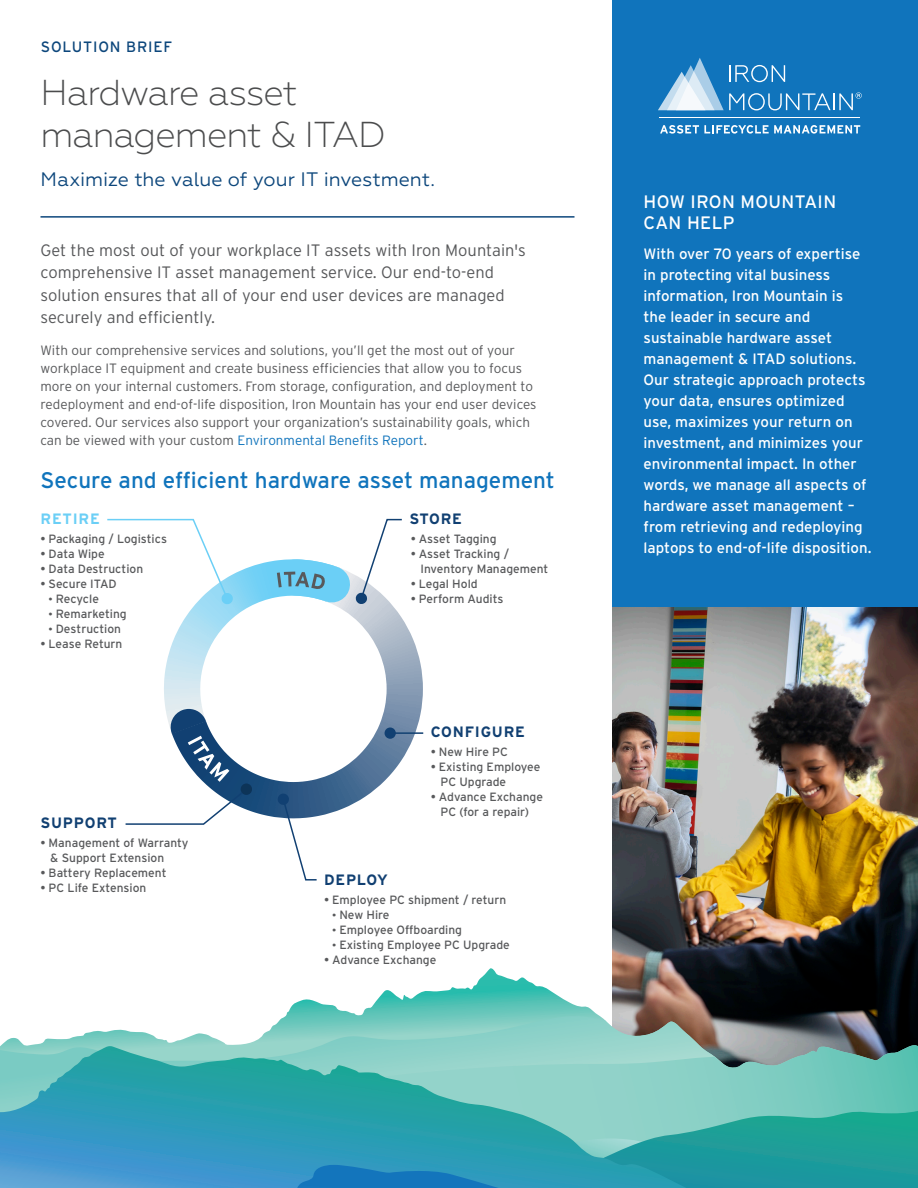
<style>
.page{position:relative;width:918px;height:1188px;background:#fff}
.page>*{position:absolute;margin:0;border:0;box-sizing:border-box;transform-origin:0 0}
.Headline_Text{font:300 36px/42px "Geometria";letter-spacing:-.025em;color:#4b4c4d}
.Body_Header{font:22.5px "Interstate";color:#1074bc}
.Headline_Text-2{font:19.5px "Geometria";color:#0d477c}
.Industry_Fact{font:18px/21px "Interstate";letter-spacing:.02em;color:#fff}
.Body_Copy{font:300 16.5px/22.5px "Interstate";color:#57585a}
.Industry_Fact_Body{font:15px/21px "Interstate";color:#fff}
.t1{font:700 15px "Interstate";letter-spacing:.05em;color:#114072}
.Asset_Type{font:15px "Interstate";letter-spacing:.05em;color:#0d477c}
.t2{font:700 15px "Interstate";letter-spacing:.05em;color:#6bcff6}
.Body_Copy-2{font:300 13.5px/18px "Interstate";color:#57585a}
.t3{font:12px/15px "Interstate";color:#58595b}
.s1{color:#1074bc}
.s2{font-family:"Times New Roman"}
</style>
<div class="page">
<div style="left:612px;top:0;width:306px;height:1188px;background:#1074bc"></div>
<hr style="left:40px;top:216px;width:534px;height:2px;background:#0d477c">
<svg style="left:403px;top:620px;width:20px;height:138px"></svg>
<hr style="left:390px;top:732px;width:33px;height:2px;background:#114072">
<svg style="left:107px;top:518px;width:296px;height:363px"></svg>
<div style="left:241px;top:784px;width:11px;height:11px;background:#0d3458;border-radius:50%"></div>
<img style="left:612px;top:608px;width:306px;height:360px">
<svg style="left:286px;top:968px;width:632px;height:77px"></svg>
<svg style="left:0;top:1016px;width:726px;height:30px"></svg>
<svg style="left:367px;top:1045px;width:551px;height:65px"></svg>
<svg style="left:686px;top:1110px;width:232px;height:78px"></svg>
<svg style="left:0;top:1046px;width:686px;height:142px"></svg>
<svg style="left:297px;top:1165px;width:202px;height:23px"></svg>
<svg style="left:658px;top:58px;width:204px;height:52px"></svg>
<svg style="left:660px;top:125px;width:200px;height:9px"></svg>
<hr style="left:659px;top:117px;width:201px;height:1px;background:#fff">
<p class="Asset_Type" style="left:41px;top:39px;width:133px">SOLUTION BRIEF</p>
<p class="Headline_Text" style="left:40px;top:71px;width:347px">Hardware asset management &amp; ITAD</p>
<p class="Headline_Text-2" style="left:40px;top:168px;width:396px">Maximize the value of your IT investment.</p>
<p class="Body_Copy" style="left:40px;top:238px;width:487px">Get the most out of your workplace IT assets with Iron Mountain's comprehensive IT asset management service. Our end-to-end solution ensures that all of your end user devices are managed securely and efficiently.</p>
<p class="Body_Copy-2" style="left:40px;top:341px;width:498px">With our comprehensive services and solutions, you’ll get the most out of your workplace IT equipment and create business efficiencies that allow you to focus more on your internal customers. From storage, configuration, and deployment to redeployment and end-of-life disposition, Iron Mountain has your end user devices covered. Our services also support your organization’s sustainability goals, which can be viewed with your custom <span class="s1">Environmental Benefits Report</span>.</p>
<p class="Body_Header" style="left:40px;top:467px;width:516px">Secure and efficient hardware asset management</p>
<p class="t2" style="left:41px;top:511px;width:61px">RETIRE</p>
<p class="t3" style="left:40px;top:531px;width:128px">• Packaging / Logistics</p>
<p class="t3" style="left:40px;top:546px;width:66px">• Data Wipe</p>
<p class="t3" style="left:40px;top:561px;width:104px">• Data Destruction</p>
<p class="t3" style="left:40px;top:576px;width:78px">• Secure ITAD</p>
<p class="t3" style="left:49px;top:591px;width:52px"><span class="s2">•</span> Recycle</p>
<p class="t3" style="left:49px;top:606px;width:80px"><span class="s2">•</span> Remarketing</p>
<p class="t3" style="left:49px;top:621px;width:74px"><span class="s2">•</span> Destruction</p>
<p class="t3" style="left:40px;top:636px;width:83px">• Lease Return</p>
<p class="t1" style="left:40px;top:815px;width:78px">SUPPORT</p>
<p class="t3" style="left:50px;top:835px;width:140px;text-indent:-10px">• Management of Warranty &amp; Support Extension</p>
<p class="t3" style="left:40px;top:865px;width:128px">• Battery Replacement</p>
<p class="t3" style="left:40px;top:880px;width:107px">• PC Life Extension</p>
<p class="t1" style="left:409px;top:511px;width:54px">STORE</p>
<p class="t3" style="left:411px;top:531px;width:87px">• Asset Tagging</p>
<p class="t3" style="left:421px;top:546px;width:129px;text-indent:-10px">• Asset Tracking /<br>Inventory Management</p>
<p class="t3" style="left:411px;top:576px;width:69px">• Legal Hold</p>
<p class="t3" style="left:411px;top:591px;width:94px">• Perform Audits</p>
<p class="t1" style="left:431px;top:724px;width:96px">CONFIGURE</p>
<p class="t3" style="left:431px;top:744px;width:79px">• New Hire PC</p>
<p class="t3" style="left:441px;top:759px;width:101px;text-indent:-10px">• Existing Employee<br>PC Upgrade</p>
<p class="t3" style="left:431px;top:789px;width:114px;text-align:center">• Advance Exchange<br>PC (for a repair)</p>
<p class="t1" style="left:324px;top:872px;width:65px">DEPLOY</p>
<p class="t3" style="left:324px;top:892px;width:184px">• Employee PC shipment / return</p>
<p class="t3" style="left:332px;top:907px;width:59px"><span class="s2">•</span> New Hire</p>
<p class="t3" style="left:332px;top:922px;width:131px"><span class="s2">•</span> Employee Offboarding</p>
<p class="t3" style="left:332px;top:937px;width:179px"><span class="s2">•</span> Existing Employee PC Upgrade</p>
<p class="t3" style="left:324px;top:952px;width:114px">• Advance Exchange</p>
<p class="Industry_Fact" style="left:644px;top:191px;width:194px">HOW IRON MOUNTAIN<br>CAN HELP</p>
<p class="Industry_Fact_Body" style="left:644px;top:243px;width:229px">With over 70 years of expertise in protecting vital business information, Iron Mountain is<br>the leader in secure and sustainable hardware asset management &amp; ITAD solutions.<br>Our strategic approach protects your data, ensures optimized use, maximizes your return on investment, and minimizes your environmental impact. In other words, we manage all aspects of hardware asset management – from retrieving and redeploying laptops to end-of-life disposition.</p>
</div>
